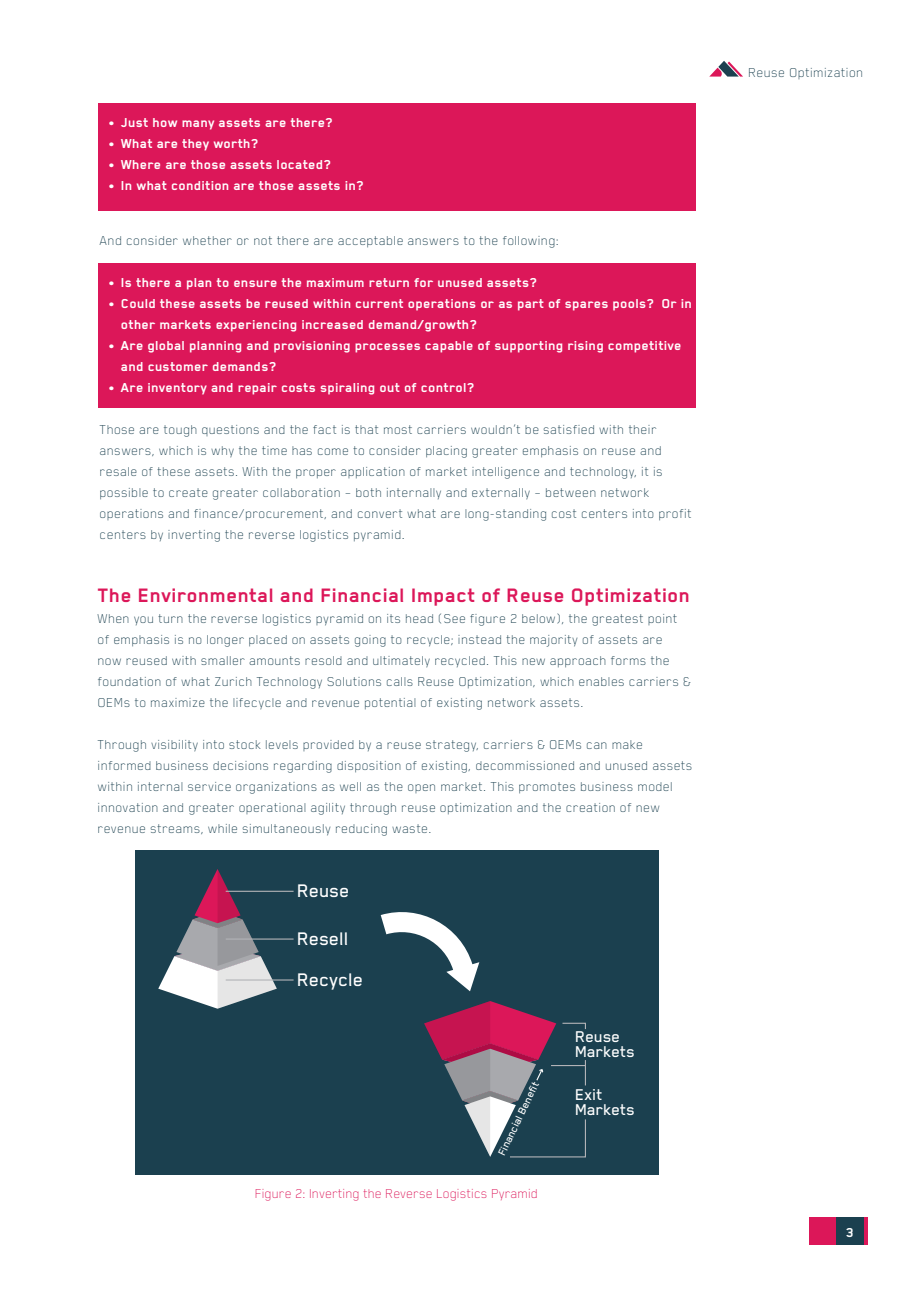
<style>
.page{position:relative;width:919px;height:1289px;background:#fff}
.page>*{position:absolute;margin:0;border:0;box-sizing:border-box;transform-origin:0 0}
.Titulo-Vermelho{font:700 22.5px "Blender Pro";letter-spacing:.02em;color:#dc1759}
.t1{font:500 21px "Blender Pro";color:#fff}
.t2{font:500 18px/15px "Blender Pro";color:#fff}
.Texto-Azul{font:100 15px/21px "Blender Pro";letter-spacing:.02em;color:#1b404f}
.t3{font:700 15px/21px "Blender Pro";letter-spacing:.02em;color:#fff}
.Texto-Magenta{font:100 15px "Blender Pro";color:#dc1759}
.t4{font:500 12px "Blender Pro";color:#fff}
</style>
<div class="page">
<div style="left:808px;top:1216px;width:28px;height:28px;background:#dc1759"></div>
<hr style="left:864px;top:1216px;width:3px;height:28px;background:#dc1759">
<div style="left:836px;top:1216px;width:28px;height:28px;background:#1b404f"></div>
<div style="left:98px;top:103px;width:597px;height:107px;background:#dc1759"></div>
<div style="left:98px;top:264px;width:597px;height:144px;background:#dc1759"></div>
<div style="left:135px;top:850px;width:523px;height:325px;background:#1b404f"></div>
<svg style="left:158px;top:869px;width:119px;height:139px"></svg>
<hr style="left:226px;top:890px;width:67px;height:1px;background:#b2b3b7">
<hr style="left:226px;top:938px;width:67px;height:1px;background:#b2b3b7">
<hr style="left:226px;top:979px;width:67px;height:1px;background:#b2b3b7">
<svg style="left:424px;top:1001px;width:162px;height:156px"></svg>
<hr style="left:551px;top:1064px;width:34px;height:2px;background:#b2b3b7">
<svg style="left:380px;top:912px;width:99px;height:79px"></svg>
<svg style="left:709px;top:61px;width:34px;height:16px"></svg>
<p class="t3" style="left:108px;top:112px;width:225px">• Just how many assets are there?</p>
<p class="t3" style="left:108px;top:133px;width:151px">• What are they worth?</p>
<p class="t3" style="left:108px;top:154px;width:224px">• Where are those assets located?</p>
<p class="t3" style="left:108px;top:175px;width:256px">• In what condition are those assets in?</p>
<p class="Texto-Azul" style="left:100px;top:229px;width:461px">And consider whether or not there are acceptable answers to the following:</p>
<p class="t3" style="left:108px;top:272px;width:430px">• Is there a plan to ensure the maximum return for unused assets?</p>
<p class="t3" style="left:121px;top:293px;width:572px;text-indent:-13px">• Could these assets be reused within current operations or as part of spares pools? Or in other markets experiencing increased demand/growth?</p>
<p class="t3" style="left:121px;top:335px;width:562px;text-indent:-13px">• Are global planning and provisioning processes capable of supporting rising competitive and customer demands?</p>
<p class="t3" style="left:108px;top:377px;width:367px">• Are inventory and repair costs spiraling out of control?</p>
<p class="Texto-Azul" style="left:100px;top:418px;width:593px">Those are tough questions and the fact is that most carriers wouldn’t be satisfied with their answers, which is why the time has come to consider placing greater emphasis on reuse and resale of these assets. With the proper application of market intelligence and technology, it is possible to create greater collaboration – both internally and externally – between network operations and finance/procurement, and convert what are long-standing cost centers into profit centers by inverting the reverse logistics pyramid.</p>
<p class="Titulo-Vermelho" style="left:98px;top:583px;width:594px">The Environmental and Financial Impact of Reuse Optimization</p>
<p class="Texto-Azul" style="left:98px;top:607px;width:595px">When you turn the reverse logistics pyramid on its head (See figure 2 below), the greatest point of emphasis is no longer placed on assets going to recycle; instead the majority of assets are<br>now reused with smaller amounts resold and ultimately recycled. This new approach forms the foundation of what Zurich Technology Solutions calls Reuse Optimization, which enables carriers &amp; OEMs to maximize the lifecycle and revenue potential of existing network assets.</p>
<p class="Texto-Azul" style="left:98px;top:733px;width:596px">Through visibility into stock levels provided by a reuse strategy, carriers &amp; OEMs can make informed business decisions regarding disposition of existing, decommissioned and unused assets within internal service organizations as well as the open market. This promotes business model innovation and greater operational agility through reuse optimization and the creation of new revenue streams, while simultaneously reducing waste.</p>
<p class="t1" style="left:297px;top:879px;width:54px">Reuse</p>
<p class="t1" style="left:297px;top:927px;width:53px">Resell</p>
<p class="t1" style="left:297px;top:968px;width:68px">Recycle</p>
<p class="t4" style="left:495px;top:1151px;width:82px;rotate:-64deg">Financial Benefit</p>
<p class="Texto-Magenta" style="left:255px;top:1184px;width:285px">Figure 2: Inverting the Reverse Logistics Pyramid</p>
<p class="t2" style="left:575px;top:1028px;width:61px">Reuse<br>Markets</p>
<p class="t2" style="left:575px;top:1086px;width:61px">Exit<br>Markets</p>
<p class="Texto-Azul" style="left:748px;top:61px;width:117px">Reuse Optimization</p>
<p class="t3" style="left:846px;top:1221px;width:9px">3</p>
</div>
